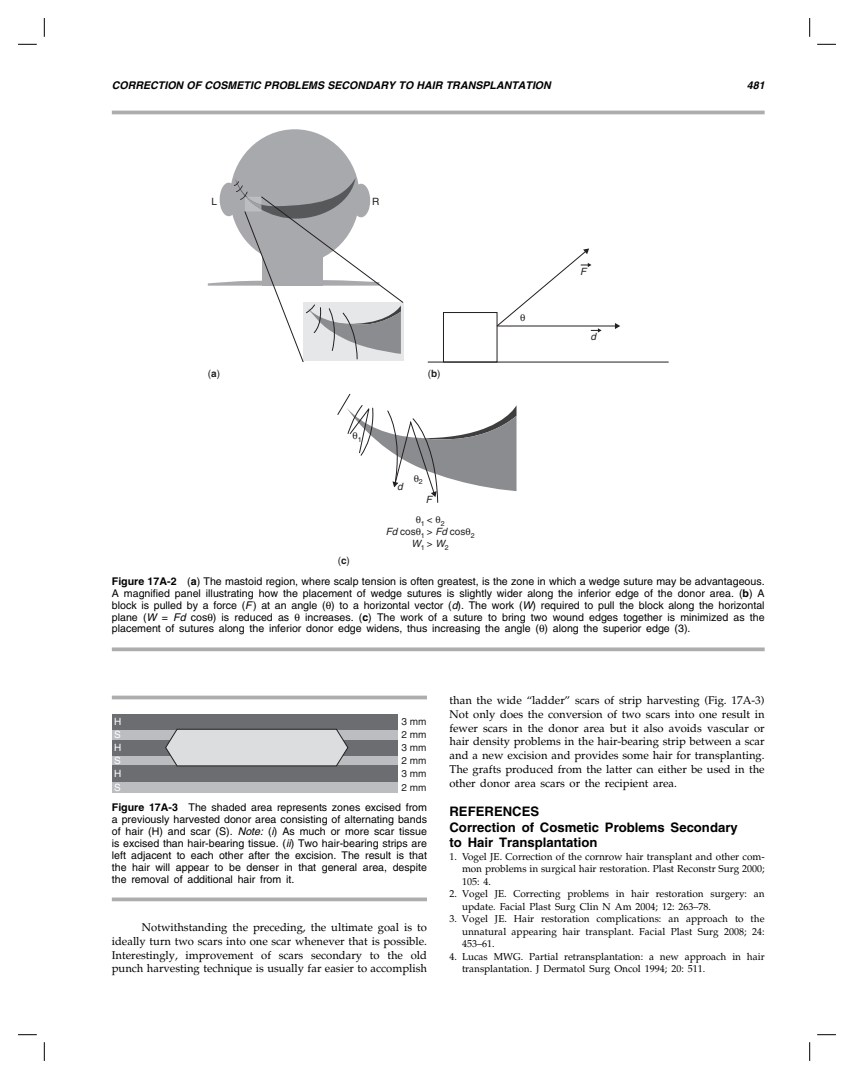
<style>
.page{position:relative;width:854px;height:1079px;background:#fff}
.page>*{position:absolute;margin:0;border:0;box-sizing:border-box;transform-origin:0 0}
.t1{font:700 13.12px/15.6px "Helvetica";color:#000}
.t2{font:11.25px/13.8px "Palatino";color:#000;text-align:justify}
.t3{font:10.62px/11.9px "Helvetica";color:#000;text-align:justify}
.t4{font:italic 700 10.62px "Helvetica";color:#000}
.t5{font:10px/12.5px "Palatino";color:#000;text-align:justify}
.t6{font:10px/13.4px "Helvetica";color:#231f20;text-align:center}
.t7{font:10px/13.1px "Helvetica";color:#fff;text-align:justify}
.t8{font:italic 10px "Helvetica";color:#231f20}
.t9{font:7px "Helvetica";color:#231f20}
.s1{font-weight:700}
.s2{font-style:italic}
</style>
<div class="page">
<div style="left:230px;top:129px;width:129px;height:135px;background:#a8a9ad;border-radius:50%"></div>
<svg style="left:208px;top:178px;width:196px;height:185px"></svg>
<hr style="left:428px;top:362px;width:240px;height:1px;background:#231f20">
<div style="left:443px;top:312px;width:54px;height:50px;border:1px solid #231f20"></div>
<hr style="left:497px;top:326px;width:119px;height:1px;background:#231f20">
<svg style="left:615px;top:323px;width:5px;height:6px"></svg>
<svg style="left:112px;top:647px;width:652px;height:4px;fill:#adadad"></svg>
<hr style="left:112px;top:111px;width:652px;height:3px;background:#adadad">
<div style="left:112px;top:755px;width:286px;height:11px;background:#bcbdc0"></div>
<div style="left:112px;top:740px;width:286px;height:15px;background:#6c6d70"></div>
<div style="left:112px;top:782px;width:286px;height:11px;background:#bcbdc0"></div>
<div style="left:112px;top:766px;width:286px;height:16px;background:#6c6d70"></div>
<div style="left:112px;top:729px;width:286px;height:11px;background:#bcbdc0"></div>
<div style="left:112px;top:714px;width:286px;height:15px;background:#6c6d70"></div>
<svg style="left:165px;top:728px;width:183px;height:38px"></svg>
<svg style="left:112px;top:897px;width:315px;height:4px"></svg>
<svg style="left:112px;top:695px;width:315px;height:4px"></svg>
<svg style="left:18px;top:44px;width:19px;height:1px"></svg>
<svg style="left:817px;top:44px;width:19px;height:1px"></svg>
<svg style="left:18px;top:1034px;width:19px;height:1px"></svg>
<svg style="left:817px;top:1034px;width:19px;height:1px"></svg>
<svg style="left:44px;top:18px;width:1px;height:19px"></svg>
<svg style="left:44px;top:1042px;width:1px;height:19px"></svg>
<svg style="left:809px;top:18px;width:1px;height:19px"></svg>
<svg style="left:809px;top:1042px;width:1px;height:19px"></svg>
<svg style="left:496px;top:248px;width:105px;height:84px"></svg>
<svg style="left:337px;top:393px;width:179px;height:110px"></svg>
<p class="t4" style="left:112px;top:82px;width:440px">CORRECTION OF COSMETIC PROBLEMS SECONDARY TO HAIR TRANSPLANTATION</p>
<p class="t4" style="left:747px;top:82px;width:19px">481</p>
<p class="t6" style="left:211px;top:196px;width:7px">L</p>
<p class="t6" style="left:372px;top:196px;width:9px">R</p>
<p class="t6" style="left:208px;top:368px;width:14px">(<span class="s1">a</span>)</p>
<p class="t6" style="left:428px;top:368px;width:14px">(<span class="s1">b</span>)</p>
<p class="t9" style="left:358px;top:437px;width:5px">1</p>
<p class="t9" style="left:419px;top:479px;width:5px">2</p>
<p class="t9" style="left:421px;top:520px;width:25px">1 <sup>&lt;</sup> 2</p>
<p class="t6" style="left:386px;top:526px;width:90px;line-height:12px"><span class="s2">Fd</span> cos <sub>1</sub> &gt; <span class="s2">Fd</span> cos <sub>2<br></sub><span class="s2">W</span><sub>1</sub> &gt; <span class="s2">W</span><sub>2</sub></p>
<p class="t8" style="left:397px;top:483px;width:7px">d</p>
<p class="t8" style="left:426px;top:495px;width:8px">F</p>
<p class="t8" style="left:580px;top:268px;width:8px">F</p>
<p class="t8" style="left:590px;top:333px;width:7px">d</p>
<p class="t6" style="left:338px;top:555px;width:14px">(<span class="s1">c</span>)</p>
<p class="t3" style="left:112px;top:576px;width:654px"><span class="s1">Figure 17A-2</span> ( <span class="s1">a</span>) The mastoid region, where scalp tension is often greatest, is the zone in which a wedge suture may be advantageous.<br>A magnified panel illustrating how the placement of wedge sutures is slightly wider along the inferior edge of the donor area. ( <span class="s1">b</span>) A block is pulled by a force ( <span class="s2">F</span> ) at an angle ( ) to a horizontal vector ( <span class="s2">d</span>). The work ( <span class="s2">W</span>) required to pull the block along the horizontal plane ( <span class="s2">W</span> = <span class="s2">Fd</span> cos ) is reduced as</p>
<p class="t3" style="left:112px;top:612px;width:654px;text-indent:193px">increases. ( <span class="s1">c</span>) The work of a suture to bring two wound edges together is minimized as the placement of sutures along the inferior donor edge widens, thus increasing the angle ( ) along the superior edge (3).</p>
<p class="t7" style="left:114px;top:716px;width:9px">H S H S H S</p>
<p class="t3" style="left:112px;top:802px;width:317px"><span class="s1">Figure 17A-3</span> The shaded area represents zones excised from a previously harvested donor area consisting of alternating bands of hair (H) and scar (S). <span class="s2">Note:</span> ( <span class="s2">i</span>) As much or more scar tissue is excised than hair-bearing tissue. ( <span class="s2">ii</span>) Two hair-bearing strips are left adjacent to each other after the excision. The result is that the hair will appear to be denser in that general area, despite the removal of additional hair from it.</p>
<p class="t6" style="left:401px;top:716px;width:26px">3 mm</p>
<p class="t6" style="left:401px;top:741px;width:26px">3 mm</p>
<p class="t6" style="left:401px;top:728px;width:26px">2 mm</p>
<p class="t6" style="left:401px;top:754px;width:26px;text-align:justify">2 mm 3 mm 2 mm</p>
<p class="t2" style="left:112px;top:921px;width:317px;text-indent:30px">Notwithstanding the preceding, the ultimate goal is to ideally turn two scars into one scar whenever that is possible.<br>Interestingly, improvement of scars secondary to the old punch harvesting technique is usually far easier to accomplish</p>
<p class="t2" style="left:449px;top:694px;width:317px">than the wide “ladder” scars of strip harvesting ( Fig. 17A-3 )<br>Not only does the conversion of two scars into one result in fewer scars in the donor area but it also avoids vascular or hair density problems in the hair-bearing strip between a scar and a new excision and provides some hair for transplanting.<br>The grafts produced from the latter can either be used in the other donor area scars or the recipient area.</p>
<p class="t1" style="left:449px;top:804px;width:290px">REFERENCES<br>Correction of Cosmetic Problems Secondary to Hair Transplantation</p>
<p class="t5" style="left:462px;top:851px;width:304px;text-indent:-12px">1. Vogel JE. Correction of the cornrow hair transplant and other com&shy;mon problems in surgical hair restoration. Plast Reconstr Surg 2000; 105: 4.</p>
<p class="t5" style="left:462px;top:888px;width:304px;text-indent:-12px">2. Vogel JE. Correcting problems in hair restoration surgery: an update. Facial Plast Surg Clin N Am 2004; 12: 263–78.</p>
<p class="t5" style="left:462px;top:913px;width:304px;text-indent:-12px">3. Vogel JE. Hair restoration complications: an approach to the unnatural appearing hair transplant. Facial Plast Surg 2008; 24:<br>453–61.</p>
<p class="t5" style="left:462px;top:951px;width:304px;text-indent:-12px">4. Lucas MWG. Partial retransplantation: a new approach in hair transplantation. J Dermatol Surg Oncol 1994; 20: 511.</p>
</div>
